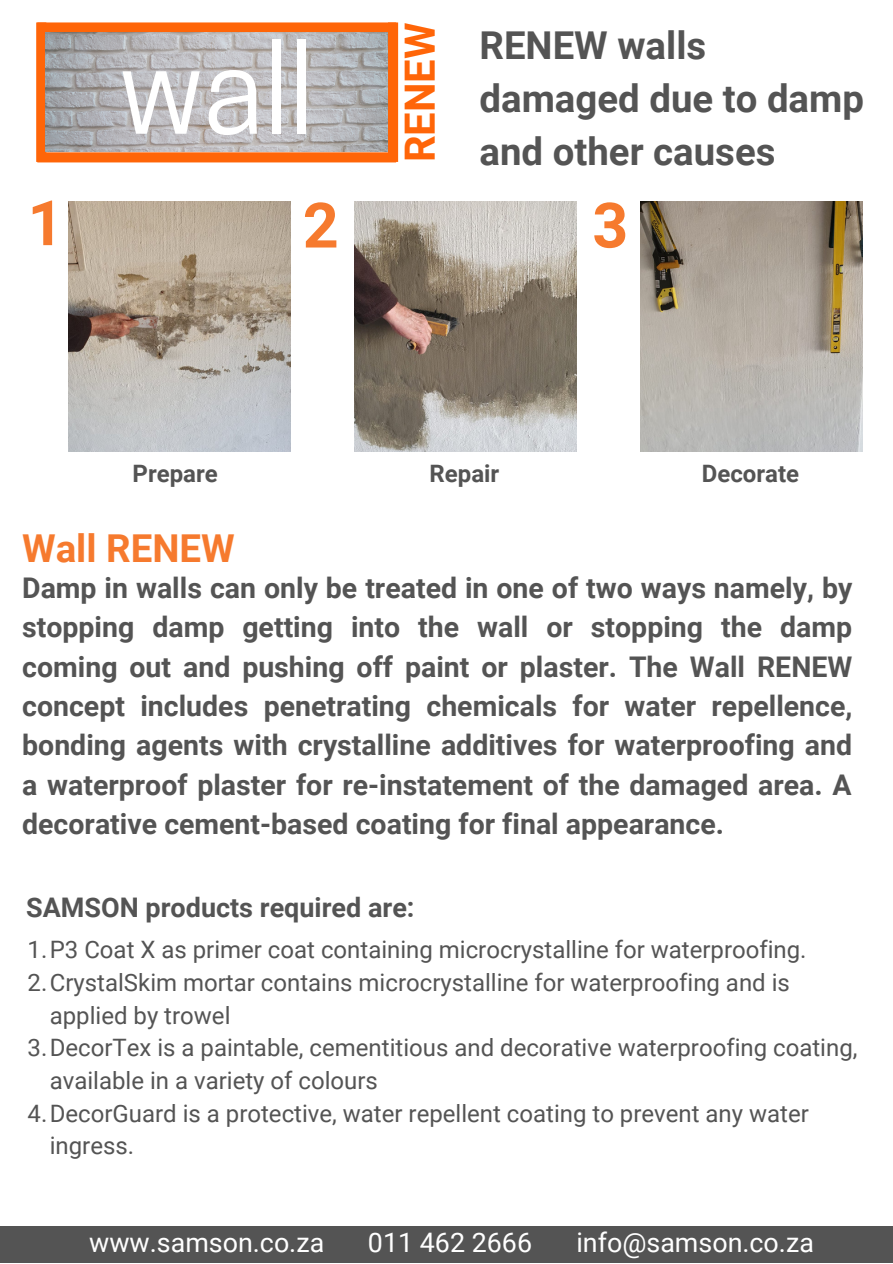
<style>
.page{position:relative;width:893px;height:1264px;background:#fff}
.page>*{position:absolute;margin:0;border:0;box-sizing:border-box;transform-origin:0 0}
.t1{font:117.75px "Cooper Hewitt";color:#fff}
.t2{font:700 62.7px "Roboto";color:#f67a2e}
.t3{font:700 41.7px "Roboto";color:#ff6508}
.t4{font:700 38.4px/52.8px "Roboto";color:#545454}
.t5{font:700 38.4px "Roboto";color:#f67a2e}
.t6{font:700 28.5px/39.3px "Roboto";color:#545454;text-align:justify}
.t7{font:700 27px "Roboto";color:#545454}
.t8{font:26.85px "Roboto";color:#fff}
.t9{font:24px/32.5px "Roboto";color:#545454}
.t10{font:700 24px "Roboto";color:#545454}
</style>
<div class="page">
<div style="left:0;top:1225px;width:892px;height:37px;background:#545454"></div>
<div style="left:37px;top:22px;width:359px;height:11px;background:#ff6508"></div>
<div style="left:37px;top:152px;width:359px;height:10px;background:#ff6508"></div>
<div style="left:36px;top:22px;width:10px;height:140px;background:#ff6508"></div>
<div style="left:388px;top:22px;width:10px;height:140px;background:#ff6508"></div>
<img style="left:46px;top:33px;width:342px;height:119px">
<img style="left:69px;top:202px;width:221px;height:249px">
<img style="left:354px;top:202px;width:222px;height:249px">
<img style="left:640px;top:202px;width:222px;height:249px">
<p class="t2" style="left:28px;top:187px;width:37px">1</p>
<p class="t1" style="left:119px;top:45px;width:197px">wall</p>
<p class="t3" style="left:396px;top:162px;width:141px;rotate:-90deg">RENEW</p>
<p class="t4" style="left:479px;top:20px;width:386px">RENEW walls damaged due to damp and other causes</p>
<p class="t2" style="left:303px;top:189px;width:37px">2</p>
<p class="t2" style="left:592px;top:189px;width:37px">3</p>
<p class="t10" style="left:133px;top:459px;width:87px">Prepare</p>
<p class="t10" style="left:429px;top:459px;width:71px">Repair</p>
<p class="t10" style="left:701px;top:459px;width:99px">Decorate</p>
<p class="t5" style="left:22px;top:526px;width:214px">Wall RENEW</p>
<p class="t6" style="left:22px;top:568px;width:831px">Damp in walls can only be treated in one of two ways namely, by stopping damp getting into the wall or stopping the damp coming out and pushing off paint or plaster. The Wall RENEW concept includes penetrating chemicals for water repellence, bonding agents with crystalline additives for waterproofing and a waterproof plaster for re-instatement of the damaged area. A decorative cement-based coating for final appearance.</p>
<p class="t7" style="left:26px;top:892px;width:390px">SAMSON products required are:</p>
<p class="t9" style="left:28px;top:934px;width:780px">1.P3 Coat X as primer coat containing microcrystalline for waterproofing.</p>
<p class="t9" style="left:50px;top:966px;width:741px;text-indent:-22px">2.CrystalSkim mortar contains microcrystalline for waterproofing and is applied by trowel</p>
<p class="t9" style="left:50px;top:1031px;width:809px;text-indent:-22px">3.DecorTex is a paintable, cementitious and decorative waterproofing coating, available in a variety of colours</p>
<p class="t9" style="left:50px;top:1097px;width:760px;text-indent:-22px">4.DecorGuard is a protective, water repellent coating to prevent any water ingress.</p>
<p class="t8" style="left:89px;top:1227px;width:236px">www.samson.co.za</p>
<p class="t8" style="left:368px;top:1227px;width:166px">011 462 2666</p>
<p class="t8" style="left:576px;top:1227px;width:239px">info@samson.co.za</p>
</div>
